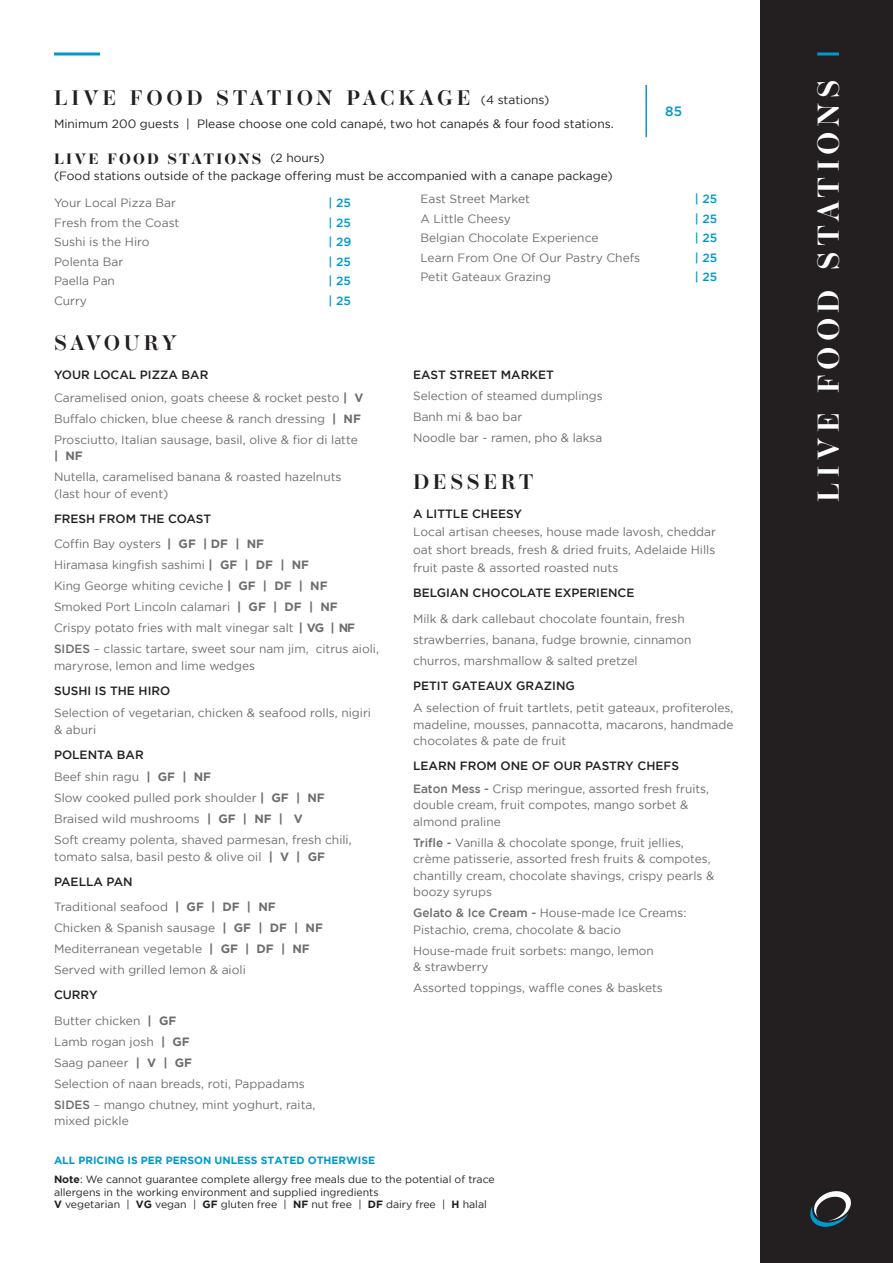
<style>
.page{position:relative;width:893px;height:1263px;background:#fff}
.page>*{position:absolute;margin:0;border:0;box-sizing:border-box;transform-origin:0 0}
.t1{font:600 30px "Operetta 12";letter-spacing:.18em;color:#fff}
.Heading{font:600 21px "Operetta 12";letter-spacing:.165em;color:#231f20}
.Body_1_over_two_lines{font:600 21px "Operetta 12";letter-spacing:.18em;color:#231f20}
.Heading-2{font:600 21px "Operetta 12";letter-spacing:.135em;color:#231f20}
.Heading-3{font:700 15px "Operetta 12";letter-spacing:.145em;color:#231f20}
.t2{font:500 13.5px "Gotham";color:#09c}
.Body_1_over_two_lines-2{font:12px/16.5px "Gotham";color:#6c6d70}
.Body_text_1_line{font:12px/16.5px "Gotham";color:#6c6d70}
.Heading-4{font:12px "Gotham";color:#231f20}
.Sub_heading{font:500 12px "Gotham";color:#231f20}
.Body_text_1_line-2{font:500 12px "Gotham";color:#09c}
.Body_1_over_two_lines-3{font:500 12px "Gotham";color:#231f20}
.Heading-5{font:12px "Gotham";color:#6c6d70}
.Heading-6{font:500 12px "Gotham";color:#09c}
.t3{font:10.5px/12.6px "Gotham";color:#231f20}
.t4{font:700 10.5px "Gotham";color:#09c}
.s1{font-family:"Gotham";font-weight:400;font-size:12px}
.s2{font-weight:700}
.s3{font-weight:500}
</style>
<div class="page">
<div style="left:760px;top:0;width:133px;height:1263px;background:#231f20"></div>
<hr style="left:817px;top:53px;width:22px;height:3px;background:#09c">
<svg style="left:810px;top:1191px;width:41px;height:36px"></svg>
<hr style="left:54px;top:53px;width:46px;height:3px;background:#09c">
<hr style="left:645px;top:85px;width:2px;height:52px;background:#09c">
<p class="Heading" style="left:54px;top:86px;width:497px">LIVE FOOD STATION PACKAGE <span class="s1">(4 stations)</span></p>
<p class="Heading-4" style="left:54px;top:117px;width:561px">Minimum 200 guests | Please choose one cold canapé, two hot canapés &amp; four food stations.</p>
<p class="t2" style="left:665px;top:104px;width:18px">85</p>
<p class="Heading-3" style="left:54px;top:150px;width:272px">LIVE FOOD STATIONS <span class="s1">(2 hours)</span></p>
<p class="Heading-5" style="left:54px;top:196px;width:124px">Your Local Pizza Bar</p>
<p class="Heading-6" style="left:328px;top:196px;width:24px">| 25</p>
<p class="Body_text_1_line" style="left:54px;top:214px;width:127px">Fresh from the Coast</p>
<p class="Body_text_1_line-2" style="left:328px;top:215px;width:24px">| 25</p>
<p class="Body_text_1_line" style="left:54px;top:233px;width:97px">Sushi is the Hiro</p>
<p class="Body_text_1_line-2" style="left:328px;top:235px;width:24px">| 29</p>
<p class="Body_text_1_line" style="left:54px;top:253px;width:71px">Polenta Bar</p>
<p class="Body_text_1_line-2" style="left:328px;top:254px;width:24px">| 25</p>
<p class="Body_text_1_line" style="left:54px;top:272px;width:63px">Paella Pan</p>
<p class="Body_text_1_line-2" style="left:328px;top:274px;width:24px">| 25</p>
<p class="Body_text_1_line" style="left:54px;top:292px;width:35px">Curry</p>
<p class="Body_text_1_line-2" style="left:328px;top:293px;width:24px">| 25</p>
<p class="Heading-4" style="left:54px;top:169px;width:560px">(Food stations outside of the package offering must be accompanied with a canape package)</p>
<p class="Body_text_1_line" style="left:420px;top:190px;width:111px">East Street Market</p>
<p class="Body_text_1_line-2" style="left:695px;top:192px;width:24px">| 25</p>
<p class="Body_text_1_line" style="left:420px;top:210px;width:92px">A Little Cheesy</p>
<p class="Body_text_1_line-2" style="left:695px;top:211px;width:24px">| 25</p>
<p class="Body_text_1_line" style="left:420px;top:229px;width:180px">Belgian Chocolate Experience</p>
<p class="Body_text_1_line-2" style="left:695px;top:231px;width:24px">| 25</p>
<p class="Body_text_1_line" style="left:420px;top:249px;width:221px">Learn From One Of Our Pastry Chefs</p>
<p class="Body_text_1_line-2" style="left:695px;top:250px;width:24px">| 25</p>
<p class="Body_text_1_line" style="left:420px;top:268px;width:132px">Petit Gateaux Grazing</p>
<p class="Body_text_1_line-2" style="left:695px;top:270px;width:24px">| 25</p>
<p class="Heading-2" style="left:54px;top:330px;width:124px">SAVOURY</p>
<p class="Sub_heading" style="left:54px;top:368px;width:156px">YOUR LOCAL PIZZA BAR</p>
<p class="Body_1_over_two_lines-2" style="left:54px;top:389px;width:311px">Caramelised onion, goats cheese &amp; rocket pesto <span class="s2">| V</span></p>
<p class="Body_1_over_two_lines-2" style="left:54px;top:410px;width:308px">Buffalo chicken, blue cheese &amp; ranch dressing <span class="s2">| NF</span></p>
<p class="Body_1_over_two_lines-2" style="left:54px;top:431px;width:305px">Prosciutto, Italian sausage, basil, olive &amp; fior di latte <span class="s2">| NF</span></p>
<p class="Body_1_over_two_lines-2" style="left:54px;top:468px;width:289px">Nutella, caramelised banana &amp; roasted hazelnuts (last hour of event)</p>
<p class="Sub_heading" style="left:54px;top:512px;width:159px">FRESH FROM THE COAST</p>
<p class="Body_1_over_two_lines-2" style="left:54px;top:535px;width:212px">Coffin Bay oysters <span class="s2">| GF | DF | NF</span></p>
<p class="Body_1_over_two_lines-2" style="left:54px;top:556px;width:257px">Hiramasa kingfish sashimi <span class="s2">| GF | DF | NF</span></p>
<p class="Body_1_over_two_lines-2" style="left:54px;top:577px;width:275px">King George whiting ceviche <span class="s2">| GF | DF | NF</span></p>
<p class="Body_1_over_two_lines-2" style="left:54px;top:598px;width:285px">Smoked Port Lincoln calamari <span class="s2">| GF | DF | NF</span></p>
<p class="Body_1_over_two_lines-2" style="left:54px;top:619px;width:303px">Crispy potato fries with malt vinegar salt <span class="s2">| VG | NF</span></p>
<p class="Body_1_over_two_lines-2" style="left:54px;top:640px;width:326px"><span class="s3">SIDES</span> – classic tartare, sweet sour nam jim, citrus aioli, maryrose, lemon and lime wedges</p>
<p class="Sub_heading" style="left:54px;top:684px;width:118px">SUSHI IS THE HIRO</p>
<p class="Body_text_1_line" style="left:54px;top:704px;width:319px">Selection of vegetarian, chicken &amp; seafood rolls, nigiri &amp; aburi</p>
<p class="Sub_heading" style="left:54px;top:748px;width:91px">POLENTA BAR</p>
<p class="Body_1_over_two_lines-2" style="left:54px;top:768px;width:159px">Beef shin ragu <span class="s2">| GF | NF</span></p>
<p class="Body_1_over_two_lines-2" style="left:54px;top:789px;width:272px">Slow cooked pulled pork shoulder <span class="s2">| GF | NF</span></p>
<p class="Body_1_over_two_lines-2" style="left:54px;top:810px;width:250px">Braised wild mushrooms <span class="s2">| GF | NF | V</span></p>
<p class="Body_1_over_two_lines-2" style="left:54px;top:831px;width:299px">Soft creamy polenta, shaved parmesan, fresh chili, tomato salsa, basil pesto &amp; olive oil <span class="s2">| V | GF</span></p>
<p class="Sub_heading" style="left:54px;top:875px;width:80px">PAELLA PAN</p>
<p class="Body_1_over_two_lines-2" style="left:54px;top:898px;width:223px">Traditional seafood <span class="s2">| GF | DF | NF</span></p>
<p class="Body_text_1_line" style="left:54px;top:919px;width:270px">Chicken &amp; Spanish sausage <span class="s2">| GF | DF | NF</span></p>
<p class="Body_text_1_line" style="left:54px;top:940px;width:257px">Mediterranean vegetable <span class="s2">| GF | DF | NF</span></p>
<p class="Body_text_1_line" style="left:54px;top:961px;width:193px">Served with grilled lemon &amp; aioli</p>
<p class="Sub_heading" style="left:54px;top:988px;width:45px">CURRY</p>
<p class="Body_1_over_two_lines-2" style="left:54px;top:1012px;width:124px">Butter chicken <span class="s2">| GF</span></p>
<p class="Body_1_over_two_lines-2" style="left:54px;top:1033px;width:137px">Lamb rogan josh <span class="s2">| GF</span></p>
<p class="Body_1_over_two_lines-2" style="left:54px;top:1054px;width:139px">Saag paneer <span class="s2">| V | GF</span></p>
<p class="Body_1_over_two_lines-2" style="left:54px;top:1075px;width:252px">Selection of naan breads, roti, Pappadams</p>
<p class="Body_1_over_two_lines-2" style="left:54px;top:1096px;width:263px"><span class="s3">SIDES</span> – mango chutney, mint yoghurt, raita, mixed pickle</p>
<p class="t4" style="left:54px;top:1154px;width:323px">ALL PRICING IS PER PERSON UNLESS STATED OTHERWISE</p>
<p class="Sub_heading" style="left:413px;top:368px;width:142px">EAST STREET MARKET</p>
<p class="Body_text_1_line" style="left:413px;top:388px;width:191px">Selection of steamed dumplings</p>
<p class="Body_text_1_line" style="left:413px;top:409px;width:111px">Banh mi &amp; bao bar</p>
<p class="Body_text_1_line" style="left:413px;top:430px;width:191px">Noodle bar - ramen, pho &amp; laksa</p>
<p class="Body_1_over_two_lines" style="left:413px;top:469px;width:122px">DESSERT</p>
<p class="Sub_heading" style="left:413px;top:507px;width:110px">A LITTLE CHEESY</p>
<p class="Body_1_over_two_lines-2" style="left:413px;top:523px;width:304px;line-height:18px;text-align:justify">Local artisan cheeses, house made lavosh, cheddar oat short breads, fresh &amp; dried fruits, Adelaide Hills fruit paste &amp; assorted roasted nuts</p>
<p class="Body_1_over_two_lines-3" style="left:413px;top:586px;width:223px">BELGIAN CHOCOLATE EXPERIENCE</p>
<p class="Body_1_over_two_lines-2" style="left:413px;top:608px;width:280px;line-height:21px">Milk &amp; dark callebaut chocolate fountain, fresh strawberries, banana, fudge brownie, cinnamon churros, marshmallow &amp; salted pretzel</p>
<p class="Sub_heading" style="left:413px;top:679px;width:163px">PETIT GATEAUX GRAZING</p>
<p class="Body_text_1_line" style="left:413px;top:699px;width:322px;text-align:justify">A selection of fruit tartlets, petit gateaux, profiteroles, madeline, mousses, pannacotta, macarons, handmade chocolates &amp; pate de fruit</p>
<p class="Sub_heading" style="left:413px;top:759px;width:267px">LEARN FROM ONE OF OUR PASTRY CHEFS</p>
<p class="Body_text_1_line" style="left:413px;top:780px;width:297px"><span class="s3">Eaton Mess -</span> Crisp meringue, assorted fresh fruits, double cream, fruit compotes, mango sorbet &amp;</p>
<p class="Body_text_1_line" style="left:413px;top:813px;width:89px">almond praline</p>
<p class="Body_text_1_line" style="left:413px;top:834px;width:303px"><span class="s3">Trifle -</span> Vanilla &amp; chocolate sponge, fruit jellies, crème patisserie, assorted fresh fruits &amp; compotes, chantilly cream, chocolate shavings, crispy pearls &amp; boozy syrups</p>
<p class="Body_text_1_line" style="left:413px;top:904px;width:275px"><span class="s3">Gelato &amp; Ice Cream -</span> House-made Ice Creams:<br>Pistachio, crema, chocolate &amp; bacio</p>
<p class="Body_text_1_line" style="left:413px;top:942px;width:242px">House-made fruit sorbets: mango, lemon &amp; strawberry</p>
<p class="Body_text_1_line" style="left:413px;top:979px;width:251px">Assorted toppings, waffle cones &amp; baskets</p>
<p class="t3" style="left:54px;top:1173px;width:442px"><span class="s2">Note</span>: We cannot guarantee complete allergy free meals due to the potential of trace allergens in the working environment and supplied ingredients<br><span class="s2">V</span> vegetarian | <span class="s2">VG</span> vegan | <span class="s2">GF</span> gluten free | <span class="s2">NF</span> nut free | <span class="s2">DF</span> dairy free | <span class="s2">H</span> halal</p>
<p class="t1" style="left:811px;top:502px;width:423px;rotate:-90deg">LIVE FOOD STATIONS</p>
</div>
